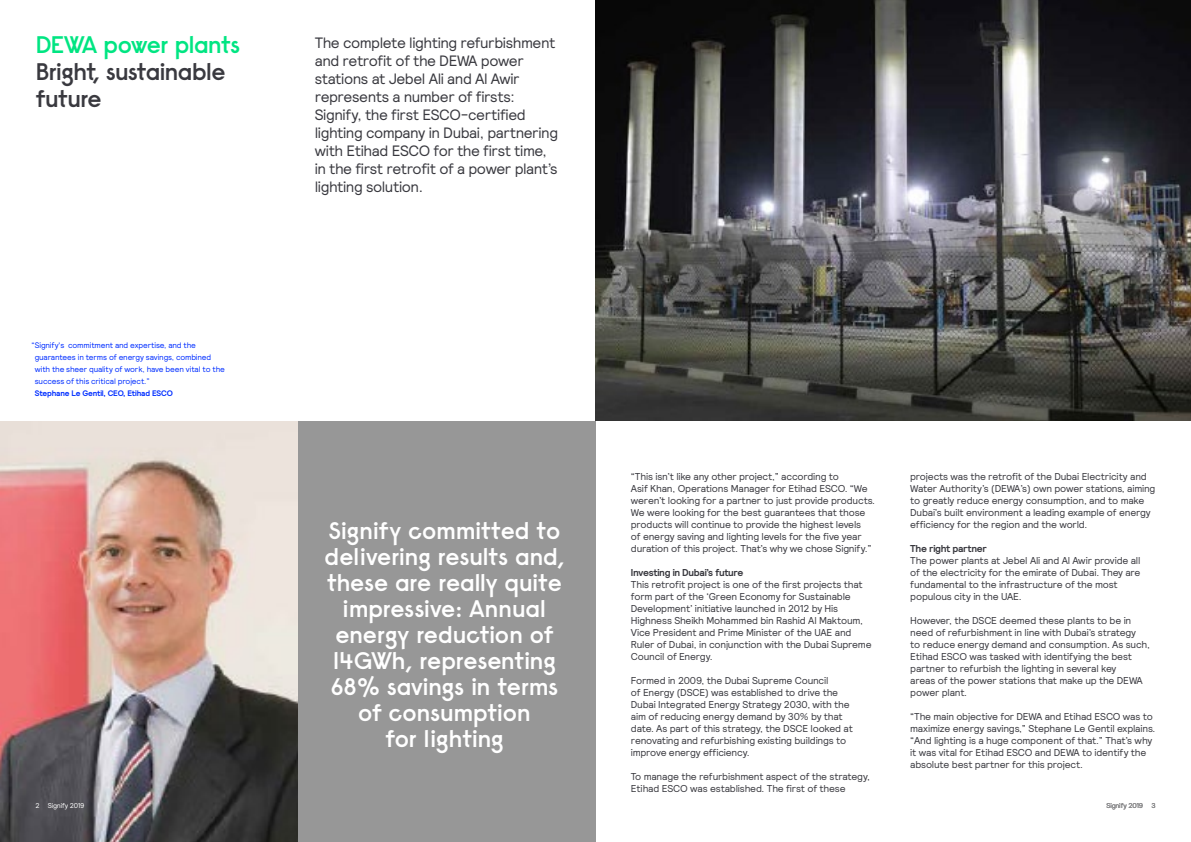
<style>
.page{position:relative;width:1191px;height:842px;background:#fff}
.page>*{position:absolute;margin:0;border:0;box-sizing:border-box;transform-origin:0 0}
.t1{font:600 24px/26px "Signify Raisonne";letter-spacing:-.015em;color:#fff;text-align:center}
.t2{font:600 24px/27px "Signify Raisonne";letter-spacing:-.035em;color:#39393f}
.t3{font:600 24px "Signify Raisonne";letter-spacing:-.035em;color:#00e582}
.t4{font:15px/18px "Signify Relative";letter-spacing:-.03em;color:#39393f}
.t5{font:10px/12px "Signify Relative";letter-spacing:-.02em;color:#39393f}
.t6{font:700 10px "Signify Relative";letter-spacing:-.03em;color:#39393f}
.t7{font:8px/12px "Signify Relative";letter-spacing:-.015em;color:#002eff}
.t8{font:700 8px "Signify Relative";letter-spacing:-.02em;color:#002eff}
.t9{font:7px "Signify Relative";letter-spacing:-.025em;color:#fff}
.t10{font:7px "Signify Relative";letter-spacing:-.025em;color:#39393f}
</style>
<div class="page">
<div style="left:298px;top:421px;width:297px;height:421px;background:#979797"></div>
<img style="left:0;top:421px;width:298px;height:421px">
<img style="left:595px;top:0;width:596px;height:421px">
<h1 class="t3" style="left:35px;top:30px;width:206px">DEWA power plants</h1>
<h1 class="t2" style="left:35px;top:58px;width:192px">Bright, sustainable future</h1>
<p class="t7" style="left:35px;top:339px;width:192px;text-indent:-3px">“Signify's commitment and expertise, and the guarantees in terms of energy savings, combined with the sheer quality of work, have been vital to the success of this critical project.”</p>
<p class="t8" style="left:35px;top:388px;width:140px">Stephane Le Gentil, CEO, Etihad ESCO</p>
<p class="t4" style="left:315px;top:33px;width:245px">The complete lighting refurbishment and retrofit of the DEWA power stations at Jebel Ali and Al Awir represents a number of firsts:<br>Signify, the first ESCO-certified lighting company in Dubai, partnering with Etihad ESCO for the first time, in the first retrofit of a power plant’s lighting solution.</p>
<h1 class="t1" style="left:325px;top:517px;width:241px">Signify committed to delivering results and, these are really quite impressive: Annual energy reduction of<br>14GWh, representing<br>68% savings in terms of consumption<br>for lighting</h1>
<p class="t5" style="left:631px;top:470px;width:246px">“This isn’t like any other project,” according to<br>Asif Khan, Operations Manager for Etihad ESCO. “We weren’t looking for a partner to just provide products.<br>We were looking for the best guarantees that those products will continue to provide the highest levels<br>of energy saving and lighting levels for the five year duration of this project. That’s why we chose Signify.”</p>
<p class="t6" style="left:631px;top:566px;width:114px">Investing in Dubai’s future</p>
<p class="t5" style="left:631px;top:578px;width:242px">This retrofit project is one of the first projects that form part of the ‘Green Economy for Sustainable Development’ initiative launched in 2012 by His Highness Sheikh Mohammed bin Rashid Al Maktoum, Vice President and Prime Minister of the UAE and Ruler of Dubai, in conjunction with the Dubai Supreme Council of Energy.</p>
<p class="t5" style="left:631px;top:674px;width:223px">Formed in 2009, the Dubai Supreme Council<br>of Energy (DSCE) was established to drive the Dubai Integrated Energy Strategy 2030, with the aim of reducing energy demand by 30% by that date. As part of this strategy, the DSCE looked at renovating and refurbishing existing buildings to improve energy efficiency.</p>
<p class="t5" style="left:631px;top:770px;width:241px">To manage the refurbishment aspect of the strategy,<br>Etihad ESCO was established. The first of these</p>
<p class="t5" style="left:910px;top:470px;width:247px">projects was the retrofit of the Dubai Electricity and Water Authority’s (DEWA’s) own power stations, aiming to greatly reduce energy consumption, and to make Dubai’s built environment a leading example of energy efficiency for the region and the world.</p>
<p class="t6" style="left:910px;top:542px;width:78px">The right partner</p>
<p class="t5" style="left:910px;top:554px;width:232px">The power plants at Jebel Ali and Al Awir provide all of the electricity for the emirate of Dubai. They are fundamental to the infrastructure of the most populous city in the UAE.</p>
<p class="t5" style="left:910px;top:614px;width:241px">However, the DSCE deemed these plants to be in need of refurbishment in line with Dubai’s strategy<br>to reduce energy demand and consumption. As such, Etihad ESCO was tasked with identifying the best partner to refurbish the lighting in several key<br>areas of the power stations that make up the DEWA power plant.</p>
<p class="t5" style="left:910px;top:710px;width:247px">“The main objective for DEWA and Etihad ESCO was to maximize energy savings,” Stephane Le Gentil explains. “And lighting is a huge component of that.” That’s why it was vital for Etihad ESCO and DEWA to identify the absolute best partner for this project.</p>
<p class="t9" style="left:35px;top:801px;width:51px">2 Signify 2019</p>
<p class="t10" style="left:1106px;top:801px;width:51px">Signify 2019 3</p>
</div>
